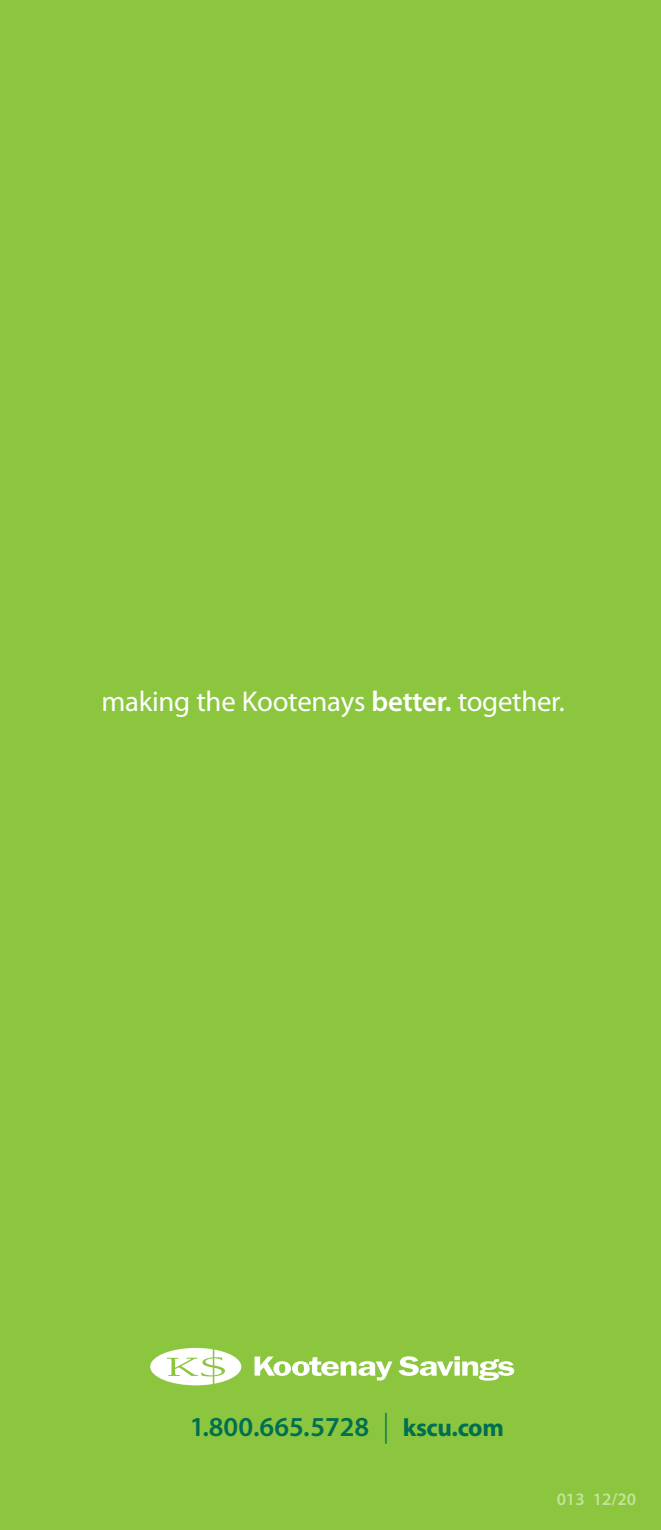
<style>
.page{position:relative;width:661px;height:1530px;background:#8bc63e}
.page>*{position:absolute;margin:0;border:0;box-sizing:border-box;transform-origin:0 0}
.t1{font:28.75px "Myriad Pro";letter-spacing:-.01em;color:#fff}
.t2{font:600 27.5px "Myriad Pro";color:#006e51}
.t3{font:600 17.5px "Myriad Pro";color:#fff}
.s1{font-weight:600}
.s2{font-weight:300;font-size:31px}
.s3{font-weight:700;font-size:25px}
</style>
<div class="page">
<svg style="left:254px;top:1357px;width:138px;height:24px"></svg>
<svg style="left:398px;top:1356px;width:116px;height:25px"></svg>
<svg style="left:150px;top:1348px;width:91px;height:37px"></svg>
<p class="t1" style="left:102px;top:684px;width:464px">making the Kootenays <span class="s1">better.</span> together.</p>
<p class="t2" style="left:190px;top:1409px;width:316px">1.800.665.5728 <span class="s2">|</span> <span class="s3">kscu.com</span></p>
<p class="t3" style="left:556px;top:1488px;width:81px">013 12/20</p>
</div>
